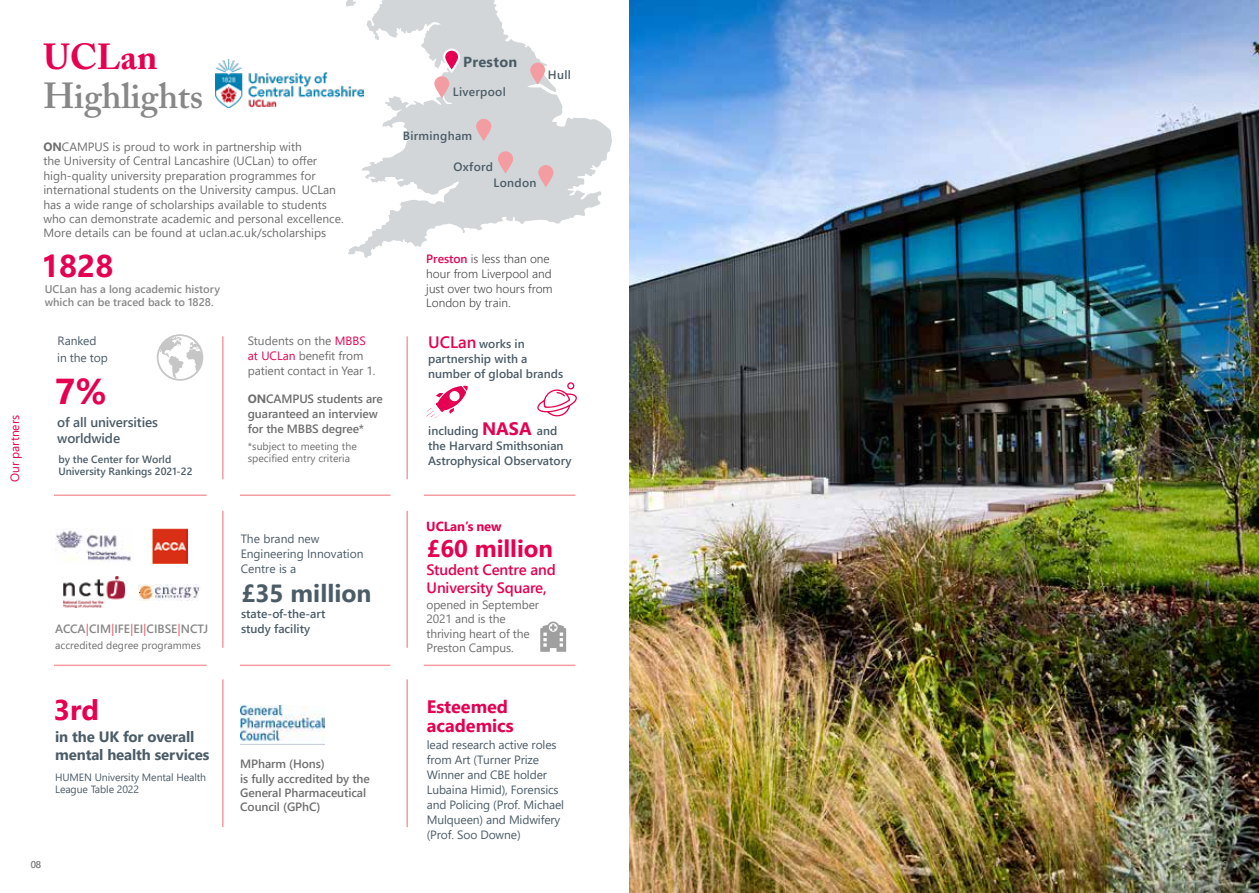
<style>
.page{position:relative;width:1259px;height:893px;background:#fff}
.page>*{position:absolute;margin:0;border:0;box-sizing:border-box;transform-origin:0 0}
.t1{font:600 36px "Adobe Caslon Pro";color:#878787}
.t2{font:700 36px "Adobe Caslon Pro";color:#e50051}
.t3{font:700 36px "Segoe UI";color:#e50051}
.t4{font:700 31.35px "Segoe UI";color:#e50051}
.t5{font:700 28.5px "Segoe UI";color:#e50051}
.t6{font:700 24.75px "Segoe UI";color:#4b5c67}
.t7{font:700 24px "Segoe UI";color:#e50051}
.t8{font:700 18px/19.2px "Segoe UI";color:#e50051}
.t9{font:700 15px/18px "Segoe UI";letter-spacing:-.01em;color:#4b5c67}
.t10{font:600 15px/18px "Segoe UI";letter-spacing:-.01em;color:#e50051}
.t11{font:700 14.55px "Segoe UI";letter-spacing:.025em;color:#4b5c67}
.t12{font:600 13.5px/16.2px "Segoe UI";letter-spacing:-.01em;color:#4b5c67}
.t13{font:700 13.05px "Segoe UI";letter-spacing:-.01em;color:#e50051}
.t14{font:12px/14.4px "Segoe UI";color:#706f6f}
.t15{font:12px/15px "Segoe UI";letter-spacing:-.01em;color:#4b5c67}
.t16{font:600 12px/15px "Segoe UI";color:#4b5c67}
.t17{font:600 12px/14.4px "Segoe UI";letter-spacing:-.01em;color:#706f6f}
.t18{font:300 12px/14.9px "Segoe UI";color:#4a4a49}
.t19{font:600 12px "Segoe UI";color:#878787}
.t20{font:600 12px "Segoe UI";letter-spacing:.025em;color:#4b5c67}
.t21{font:12px "Segoe UI";color:#e50051}
.t22{font:600 11.1px/13.4px "Segoe UI";color:#878787}
.t23{font:10.5px/12px "Segoe UI";color:#706f6f}
.t24{font:600 10.5px/12px "Segoe UI";color:#4b5c67}
.t25{font:10.5px/12px "Segoe UI";letter-spacing:-.01em;color:#4b5c67}
.t26{font:9.75px "Segoe UI";color:#878787}
.s1{font-weight:700}
.s2{color:#ed6c7e}
.s3{color:#e50051}
.s4{font-weight:600;color:#e50051}
.s5{font-size:16.5px;color:#e50051}
.s6{font-weight:700;font-size:18px;color:#e50051}
</style>
<div class="page">
<hr style="left:628px;top:0;width:2px;height:893px;background:#dadada">
<hr style="left:54px;top:494px;width:521px;height:2px;background:#f39ca2">
<hr style="left:54px;top:665px;width:521px;height:1px;background:#f39ca2">
<hr style="left:222px;top:336px;width:1px;height:491px;background:#f39ca2">
<hr style="left:406px;top:336px;width:2px;height:491px;background:#f39ca2">
<div style="left:206px;top:479px;width:34px;height:32px;background:#fff;border-radius:50%"></div>
<div style="left:390px;top:479px;width:34px;height:32px;background:#fff;border-radius:50%"></div>
<div style="left:206px;top:648px;width:34px;height:31px;background:#fff;border-radius:50%"></div>
<div style="left:390px;top:648px;width:34px;height:31px;background:#fff;border-radius:50%"></div>
<img style="left:629px;top:0;width:630px;height:893px">
<img style="left:216px;top:60px;width:95px;height:47px">
<img style="left:152px;top:529px;width:35px;height:35px">
<img style="left:55px;top:529px;width:76px;height:33px">
<img style="left:64px;top:576px;width:61px;height:32px">
<img style="left:139px;top:585px;width:61px;height:16px">
<svg style="left:159px;top:337px;width:43px;height:41px"></svg>
<div style="left:157px;top:334px;width:46px;height:47px;border:2px solid #c6c6c6;border-radius:50%"></div>
<img style="left:240px;top:706px;width:84px;height:38px">
<svg style="left:427px;top:385px;width:41px;height:33px"></svg>
<svg style="left:537px;top:382px;width:40px;height:35px"></svg>
<svg style="left:540px;top:621px;width:26px;height:31px"></svg>
<svg style="left:311px;top:0;width:301px;height:258px"></svg>
<svg style="left:434px;top:76px;width:15px;height:22px"></svg>
<svg style="left:530px;top:63px;width:15px;height:21px"></svg>
<svg style="left:444px;top:50px;width:15px;height:21px"></svg>
<div style="left:443px;top:49px;width:17px;height:23px;border:2px solid #fff;border-radius:7px"></div>
<svg style="left:538px;top:165px;width:15px;height:22px"></svg>
<svg style="left:476px;top:119px;width:15px;height:22px"></svg>
<svg style="left:498px;top:151px;width:15px;height:23px"></svg>
<p class="t21" style="left:4px;top:482px;width:69px;rotate:-90deg">Our partners</p>
<h1 class="t2" style="left:43px;top:35px;width:115px">UCLan</h1>
<h1 class="t1" style="left:43px;top:74px;width:161px">Highlights</h1>
<p class="t14" style="left:43px;top:138px;width:302px"><span class="s1">ON</span>CAMPUS is proud to work in partnership with<br>the University of Central Lancashire (UCLan) to offer high-quality university preparation programmes for international students on the University campus. UCLan has a wide range of scholarships available to students who can demonstrate academic and personal excellence.<br>More details can be found at uclan.ac.uk/scholarships</p>
<h2 class="t4" style="left:41px;top:236px;width:74px">1828</h2>
<p class="t22" style="left:45px;top:281px;width:177px">UCLan has a long academic history which can be traced back to 1828.</p>
<p class="t15" style="left:57px;top:331px;width:52px;line-height:17.2px">Ranked in the top</p>
<h1 class="t3" style="left:55px;top:357px;width:53px">7%</h1>
<p class="t12" style="left:57px;top:413px;width:102px">of all universities worldwide</p>
<p class="t24" style="left:58px;top:452px;width:136px">by the Center for World<br>University Rankings 2021-22</p>
<p class="t19" style="left:55px;top:618px;width:154px">ACCA<span class="s2">|</span>CIM<span class="s2">|</span>IFE<span class="s2">|</span>EI<span class="s2">|</span>CIBSE<span class="s2">|</span>NCTJ</p>
<p class="t23" style="left:55px;top:638px;width:147px">accredited degree programmes</p>
<p class="t14" style="left:248px;top:332px;width:129px;line-height:15px">Students on the <span class="s3">MBBS at UCLan</span> benefit from patient contact in Year 1.</p>
<p class="t17" style="left:248px;top:390px;width:136px;line-height:15px"><span class="s1">ON</span>CAMPUS students are guaranteed an interview for the MBBS degree*</p>
<p class="t23" style="left:248px;top:439px;width:110px">*subject to meeting the specified entry criteria</p>
<p class="t15" style="left:241px;top:531px;width:124px">The brand new<br>Engineering Innovation<br>Centre is a</p>
<h3 class="t6" style="left:241px;top:569px;width:132px">£35 million</h3>
<p class="t16" style="left:241px;top:605px;width:86px">state-of-the-art study facility</p>
<p class="t11" style="left:463px;top:48px;width:56px">Preston</p>
<p class="t20" style="left:453px;top:80px;width:54px">Liverpool</p>
<p class="t20" style="left:403px;top:124px;width:71px">Birmingham</p>
<p class="t16" style="left:453px;top:158px;width:41px">Oxford</p>
<p class="t16" style="left:493px;top:175px;width:44px">London</p>
<p class="t16" style="left:548px;top:66px;width:24px">Hull</p>
<p class="t18" style="left:426px;top:250px;width:128px"><span class="s4">Preston</span> is less than one hour from Liverpool and just over two hours from<br>London by train.</p>
<p class="t16" style="left:428px;top:335px;width:137px"><span class="s5">UCLan</span> works in partnership with a number of global brands</p>
<p class="t16" style="left:428px;top:422px;width:145px">including <span class="s6">NASA</span> and the Harvard Smithsonian<br>Astrophysical Observatory</p>
<p class="t13" style="left:426px;top:514px;width:77px">UCLan’s new</p>
<h3 class="t7" style="left:427px;top:526px;width:128px">£60 million</h3>
<p class="t10" style="left:427px;top:559px;width:131px">Student Centre and<br>University Square,</p>
<p class="t14" style="left:426px;top:596px;width:114px">opened in September<br>2021 and is the thriving heart of the<br>Preston Campus.</p>
<h3 class="t5" style="left:54px;top:683px;width:47px">3rd</h3>
<p class="t9" style="left:55px;top:727px;width:156px">in the UK for overall mental health services</p>
<p class="t25" style="left:55px;top:770px;width:153px">HUMEN University Mental Health<br>League Table 2022</p>
<p class="t17" style="left:240px;top:756px;width:131px">MPharm (Hons)<br>is fully accredited by the<br>General Pharmaceutical<br>Council (GPhC)</p>
<h3 class="t8" style="left:427px;top:696px;width:89px">Esteemed academics</h3>
<p class="t15" style="left:427px;top:737px;width:139px">lead research active roles from Art (Turner Prize<br>Winner and CBE holder<br>Lubaina Himid), Forensics and Policing (Prof. Michael<br>Mulqueen) and Midwifery (Prof. Soo Downe)</p>
<p class="t26" style="left:31px;top:855px;width:12px">08</p>
<p class="t26" style="left:1217px;top:855px;width:12px">09</p>
</div>
